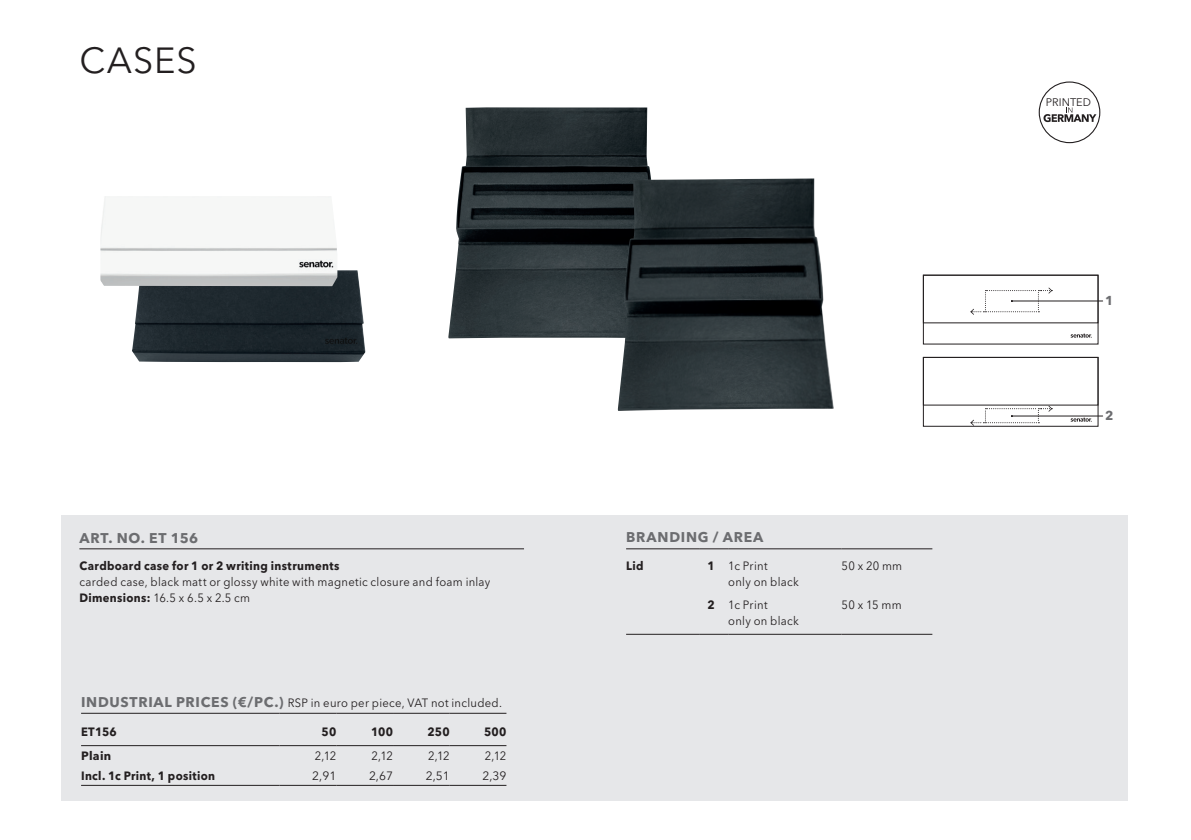
<style>
.page{position:relative;width:1191px;height:840px;background:#fff}
.page>*{position:absolute;margin:0;border:0;box-sizing:border-box;transform-origin:0 0}
.t1{font:36px "Avenir Next W1 G";letter-spacing:.03em;color:#231f20}
.t2{font:700 14px "Avenir Next W1 G";letter-spacing:.05em;color:#6c6d70}
.t3{font:700 12.8px "Avenir Next W1 G";color:#6c6d70}
.t4{font:12px/16px "Avenir Next W1 G";letter-spacing:.025em;color:#231f20;scale:.94 1}
.t5{font:700 12px "Avenir Next W1 G";letter-spacing:.03em;color:#231f20;scale:.94 1}
.t6{font:12px "Avenir Next W1 G";letter-spacing:.025em;color:#231f20}
.t7{font:700 12px "Avenir Next W1 G";letter-spacing:.03em;color:#231f20}
.t8{font:11px "Avenir Next W1 G";color:#231f20}
.s1{font-weight:700}
.s2{font-weight:700;font-size:14px;color:#6c6d70}
</style>
<div class="page">
<div style="left:61px;top:515px;width:1066px;height:285px;background:#e6e7e9"></div>
<img style="left:132px;top:270px;width:233px;height:92px">
<img style="left:448px;top:107px;width:203px;height:231px">
<img style="left:618px;top:178px;width:216px;height:233px">
<img style="left:100px;top:196px;width:237px;height:90px">
<hr style="left:1012px;top:415px;width:90px;height:1px;background:#231f20">
<hr style="left:1012px;top:300px;width:90px;height:1px;background:#231f20">
<div style="left:923px;top:275px;width:175px;height:48px;border:1px solid #231f20"></div>
<svg style="left:1070px;top:333px;width:21px;height:4px"></svg>
<svg style="left:970px;top:287px;width:82px;height:27px"></svg>
<div style="left:923px;top:357px;width:175px;height:48px;border:1px solid #231f20"></div>
<svg style="left:1070px;top:417px;width:21px;height:4px"></svg>
<svg style="left:970px;top:405px;width:82px;height:20px"></svg>
<hr style="left:79px;top:548px;width:445px;height:1px;background:#231f20">
<svg style="left:1038px;top:81px;width:62px;height:62px"></svg>
<hr style="left:626px;top:633px;width:74px;height:1px;background:#231f20">
<svg style="left:700px;top:633px;width:28px;height:1px"></svg>
<hr style="left:728px;top:633px;width:113px;height:1px;background:#231f20">
<hr style="left:841px;top:633px;width:91px;height:1px;background:#231f20">
<hr style="left:626px;top:548px;width:74px;height:1px;background:#231f20">
<svg style="left:700px;top:548px;width:28px;height:1px"></svg>
<hr style="left:728px;top:548px;width:113px;height:1px;background:#231f20">
<hr style="left:841px;top:548px;width:91px;height:1px;background:#231f20">
<hr style="left:81px;top:712px;width:198px;height:1px;background:#231f20">
<hr style="left:279px;top:712px;width:57px;height:1px;background:#231f20">
<hr style="left:336px;top:712px;width:57px;height:1px;background:#231f20">
<hr style="left:393px;top:712px;width:57px;height:1px;background:#231f20">
<hr style="left:450px;top:712px;width:56px;height:1px;background:#231f20">
<hr style="left:81px;top:744px;width:198px;height:1px;background:#231f20">
<hr style="left:279px;top:744px;width:57px;height:1px;background:#231f20">
<hr style="left:336px;top:744px;width:57px;height:1px;background:#231f20">
<hr style="left:393px;top:744px;width:57px;height:1px;background:#231f20">
<hr style="left:450px;top:744px;width:56px;height:1px;background:#231f20">
<hr style="left:81px;top:784px;width:198px;height:1px;background:#231f20">
<hr style="left:279px;top:784px;width:57px;height:1px;background:#231f20">
<hr style="left:336px;top:784px;width:57px;height:1px;background:#231f20">
<hr style="left:393px;top:784px;width:57px;height:1px;background:#231f20">
<hr style="left:450px;top:784px;width:56px;height:1px;background:#231f20">
<h1 class="t1" style="left:80px;top:39px;width:119px">CASES</h1>
<p class="t2" style="left:79px;top:529px;width:120px">ART. NO. ET 156</p>
<p class="t5" style="left:79px;top:558px;width:278px">Cardboard case for 1 or 2 writing instruments</p>
<p class="t4" style="left:79px;top:573px;width:439px">carded case, black matt or glossy white with magnetic closure and foam inlay<br><span class="s1">Dimensions:</span> 16.5 x 6.5 x 2.5 cm</p>
<p class="t4" style="left:81px;top:694px;width:449px"><span class="s2">INDUSTRIAL PRICES (€/PC.)</span> RSP in euro per piece, VAT not included.</p>
<p class="t5" style="left:81px;top:724px;width:39px">ET156</p>
<p class="t5" style="left:321px;top:724px;width:17px">50</p>
<p class="t5" style="left:371px;top:724px;width:25px">100</p>
<p class="t5" style="left:427px;top:724px;width:25px">250</p>
<p class="t5" style="left:484px;top:724px;width:25px">500</p>
<p class="t7" style="left:81px;top:748px;width:32px">Plain</p>
<p class="t4" style="left:315px;top:747px;width:24px">2,12</p>
<p class="t4" style="left:371px;top:747px;width:24px">2,12</p>
<p class="t4" style="left:428px;top:747px;width:24px">2,12</p>
<p class="t4" style="left:485px;top:747px;width:24px">2,12</p>
<p class="t5" style="left:81px;top:767px;width:144px">Incl. 1c Print, 1 position</p>
<p class="t6" style="left:312px;top:768px;width:25px">2,91</p>
<p class="t6" style="left:369px;top:768px;width:25px">2,67</p>
<p class="t6" style="left:426px;top:768px;width:26px">2,51</p>
<p class="t6" style="left:482px;top:768px;width:26px">2,39</p>
<p class="t2" style="left:626px;top:528px;width:139px">BRANDING / AREA</p>
<p class="t5" style="left:626px;top:557px;width:20px">Lid</p>
<p class="t4" style="left:728px;top:557px;width:77px;text-indent:-21px"><span class="s1">1</span> 1c Print<br>only on black</p>
<p class="t4" style="left:841px;top:557px;width:66px">50 x 20 mm</p>
<p class="t4" style="left:728px;top:596px;width:77px;text-indent:-21px"><span class="s1">2</span> 1c Print<br>only on black</p>
<p class="t4" style="left:841px;top:596px;width:65px">50 x 15 mm</p>
<p class="t8" style="left:1046px;top:96px;width:46px">PRINTED</p>
<p class="t3" style="left:1105px;top:293px;width:10px">1</p>
<p class="t3" style="left:1105px;top:407px;width:10px">2</p>
</div>
